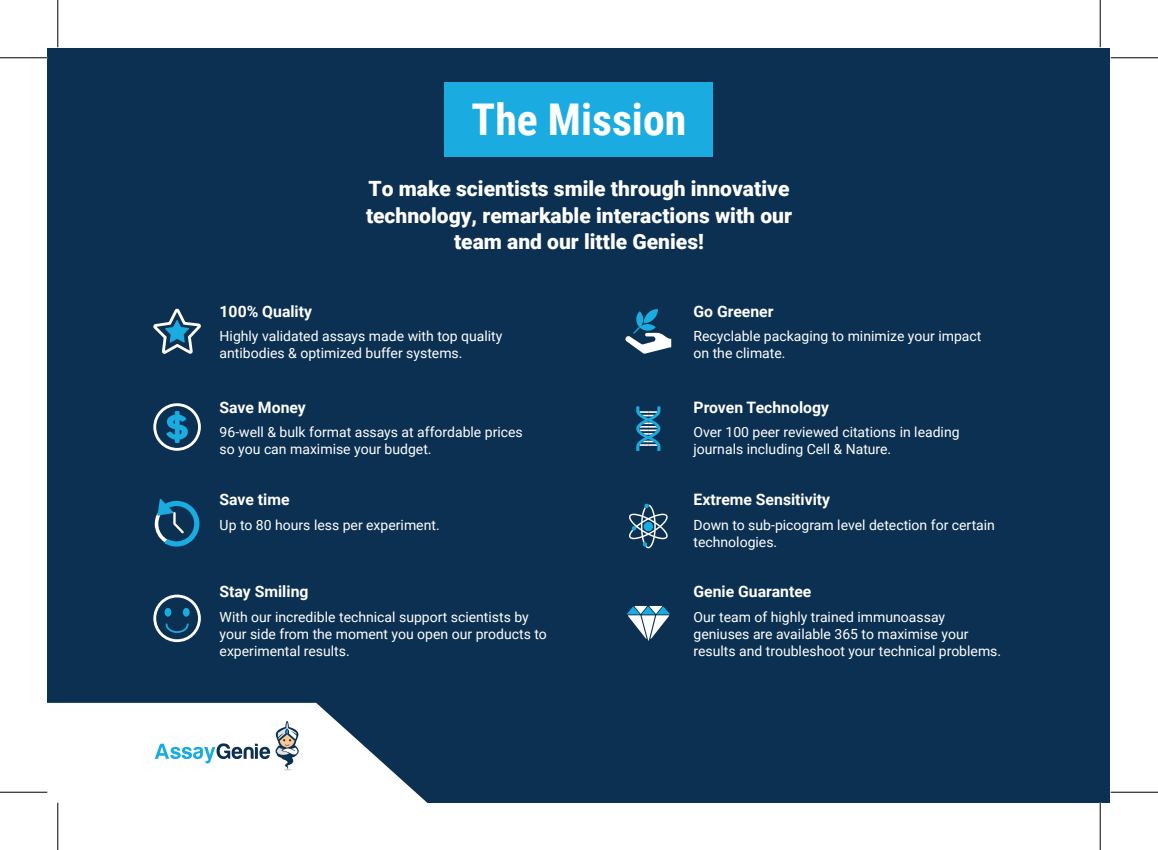
<style>
.page{position:relative;width:1158px;height:850px;background:#fff}
.page>*{position:absolute;margin:0;border:0;box-sizing:border-box;transform-origin:0 0}
.t1{font:700 43.75px "Roboto Condensed";color:#fff}
.t2{font:900 21px/26.2px "Roboto";color:#fff;text-align:center}
.t3{font:700 15.75px "Roboto";color:#fff}
.t4{font:14px/16.8px "Roboto";color:#fff}
</style>
<div class="page">
<div style="left:48px;top:48px;width:1061px;height:754px;background:#0b3051"></div>
<div style="left:445px;top:83px;width:268px;height:74px;background:#1aace1"></div>
<svg style="left:627px;top:606px;width:42px;height:34px"></svg>
<svg style="left:625px;top:309px;width:46px;height:45px"></svg>
<svg style="left:155px;top:499px;width:44px;height:47px"></svg>
<svg style="left:166px;top:411px;width:22px;height:32px"></svg>
<div style="left:153px;top:403px;width:48px;height:48px;border:3px solid #fff;border-radius:50%"></div>
<div style="left:153px;top:594px;width:48px;height:48px;border:3px solid #fff;border-radius:50%"></div>
<div style="left:164px;top:608px;width:7px;height:8px;background:#1aace1;border-radius:50%"></div>
<div style="left:183px;top:608px;width:7px;height:8px;background:#1aace1;border-radius:50%"></div>
<svg style="left:166px;top:623px;width:22px;height:10px"></svg>
<svg style="left:153px;top:308px;width:48px;height:46px"></svg>
<svg style="left:629px;top:503px;width:39px;height:45px"></svg>
<svg style="left:636px;top:406px;width:24px;height:45px"></svg>
<svg style="left:48px;top:703px;width:379px;height:99px"></svg>
<hr style="left:0;top:57px;width:47px;height:1px;background:#000">
<hr style="left:1110px;top:57px;width:47px;height:1px;background:#000">
<hr style="left:0;top:792px;width:47px;height:1px;background:#000">
<hr style="left:1110px;top:792px;width:47px;height:1px;background:#000">
<hr style="left:57px;top:0;width:1px;height:47px;background:#000">
<hr style="left:57px;top:802px;width:1px;height:48px;background:#000">
<hr style="left:1099px;top:0;width:1px;height:47px;background:#000">
<hr style="left:1099px;top:802px;width:1px;height:48px;background:#000">
<h1 class="t1" style="left:471px;top:88px;width:216px">The Mission</h1>
<h2 class="t2" style="left:366px;top:175px;width:427px">To make scientists smile through innovative technology, remarkable interactions with our team and our little Genies!</h2>
<p class="t3" style="left:219px;top:300px;width:94px">100% Quality</p>
<p class="t4" style="left:219px;top:327px;width:284px">Highly validated assays made with top quality antibodies &amp; optimized buffer systems.</p>
<p class="t3" style="left:219px;top:396px;width:88px">Save Money</p>
<p class="t4" style="left:219px;top:423px;width:305px">96-well &amp; bulk format assays at affordable prices so you can maximise your budget.</p>
<p class="t3" style="left:219px;top:488px;width:71px">Save time</p>
<p class="t4" style="left:219px;top:516px;width:221px">Up to 80 hours less per experiment.</p>
<p class="t3" style="left:219px;top:581px;width:90px">Stay Smiling</p>
<p class="t4" style="left:219px;top:608px;width:328px">With our incredible technical support scientists by your side from the moment you open our products to experimental results.</p>
<p class="t3" style="left:693px;top:300px;width:82px">Go Greener</p>
<p class="t4" style="left:693px;top:327px;width:289px">Recyclable packaging to minimize your impact on the climate.</p>
<p class="t3" style="left:693px;top:396px;width:137px">Proven Technology</p>
<p class="t4" style="left:693px;top:423px;width:267px">Over 100 peer reviewed citations in leading journals including Cell &amp; Nature.</p>
<p class="t3" style="left:693px;top:488px;width:138px">Extreme Sensitivity</p>
<p class="t4" style="left:693px;top:516px;width:303px">Down to sub-picogram level detection for certain technologies.</p>
<p class="t3" style="left:693px;top:581px;width:119px">Genie Guarantee</p>
<p class="t4" style="left:693px;top:608px;width:309px">Our team of highly trained immunoassay geniuses are available 365 to maximise your results and troubleshoot your technical problems.</p>
</div>
